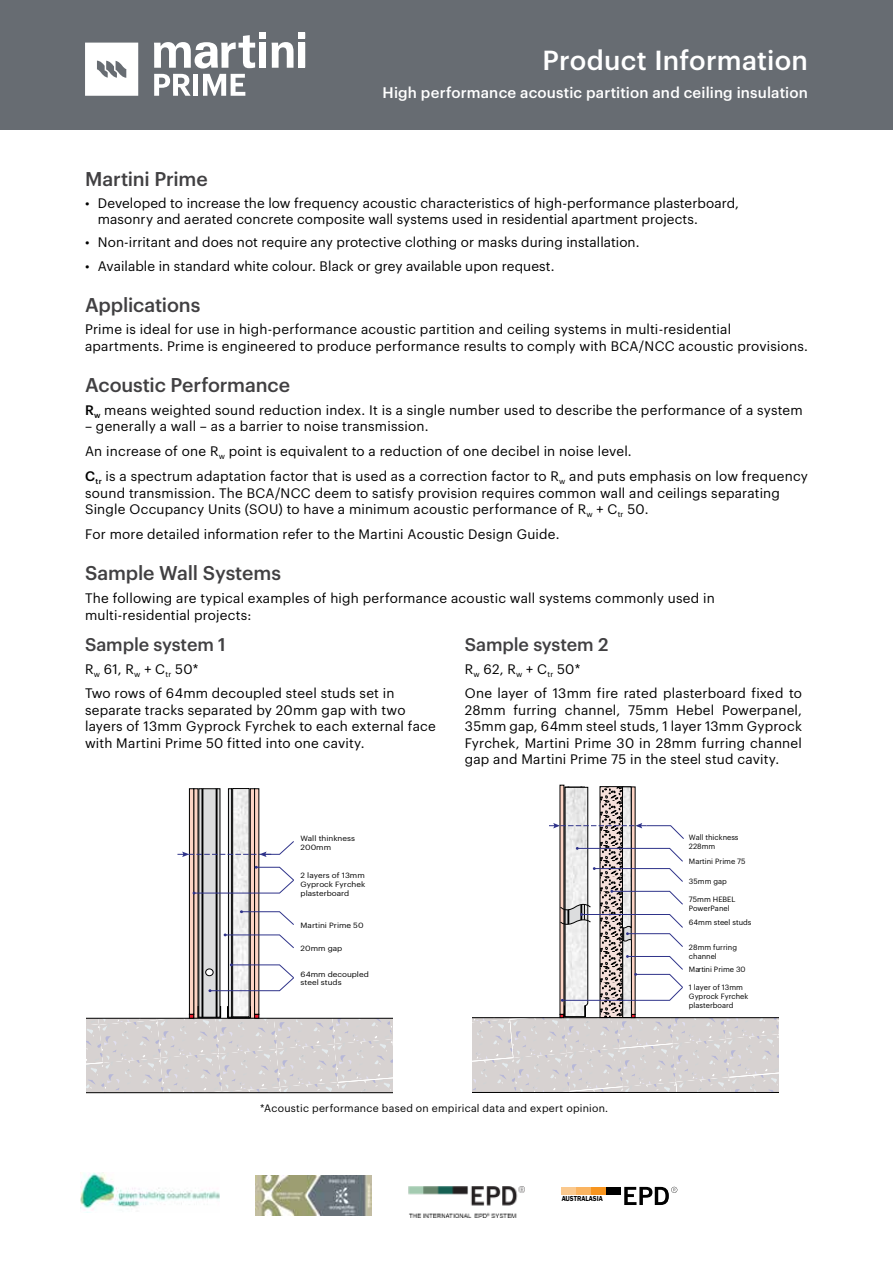
<style>
.page{position:relative;width:893px;height:1263px;background:#fff}
.page>*{position:absolute;margin:0;border:0;box-sizing:border-box;transform-origin:0 0}
.t1{font:500 27px "Graphik";letter-spacing:.01em;color:#fff}
.t2{font:500 19.5px "Graphik";letter-spacing:-.005em;color:#414042}
.t3{font:500 18px "Graphik";letter-spacing:-.005em;color:#414042}
.t4{font:500 15px "Graphik";letter-spacing:.015em;color:#fff}
.t5{font:13.5px/16.5px "Graphik";letter-spacing:.015em;color:#000}
.t6{font:10.5px "Graphik";letter-spacing:.025em;color:#000}
.t7{font:7.5px/9px "Graphik";color:#000}
.t8{font:7.5px/9px "Graphik";color:#000;scale:1.1 1}
.t9{font:600 7.5px "Franklin Gothic";color:#000;scale:.89 1}
.s1{font-weight:500}
</style>
<div class="page">
<img style="left:256px;top:1175px;width:115px;height:40px">
<img style="left:81px;top:1172px;width:139px;height:38px">
<div style="left:591px;top:1187px;width:15px;height:7px;background:#f7941e"></div>
<div style="left:576px;top:1187px;width:15px;height:7px;background:#fab461"></div>
<div style="left:562px;top:1187px;width:14px;height:7px;background:#fbc98e"></div>
<div style="left:606px;top:1187px;width:14px;height:7px;background:#000"></div>
<svg style="left:624px;top:1187px;width:53px;height:18px"></svg>
<svg style="left:410px;top:1217px;width:107px;height:1px"></svg>
<img style="left:409px;top:1186px;width:115px;height:31px">
<div style="left:0;top:0;width:893px;height:130px;background:#676c72"></div>
<div style="left:298px;top:33px;width:7px;height:6px;background:#fff"></div>
<div style="left:298px;top:43px;width:7px;height:25px;background:#fff"></div>
<svg style="left:272px;top:42px;width:21px;height:26px"></svg>
<div style="left:259px;top:33px;width:7px;height:6px;background:#fff"></div>
<div style="left:259px;top:43px;width:7px;height:25px;background:#fff"></div>
<svg style="left:154px;top:35px;width:101px;height:61px"></svg>
<svg style="left:85px;top:43px;width:53px;height:53px;background:#edeeef"></svg>
<svg style="left:86px;top:788px;width:306px;height:305px"></svg>
<div style="left:560px;top:785px;width:4px;height:229px;border:1px solid #000"></div>
<svg style="left:472px;top:786px;width:306px;height:307px"></svg>
<h1 class="t1" style="left:542px;top:39px;width:267px">Product Information</h1>
<p class="t4" style="left:383px;top:81px;width:427px">High performance acoustic partition and ceiling insulation</p>
<h2 class="t2" style="left:85px;top:164px;width:124px">Martini Prime</h2>
<p class="t5" style="left:98px;top:194px;width:643px;line-height:15.8px;text-indent:-13px">• Developed to increase the low frequency acoustic characteristics of high‑performance plasterboard, masonry and aerated concrete composite wall systems used in residential apartment projects.</p>
<p class="t5" style="left:85px;top:233px;width:556px">• Non‑irritant and does not require any protective clothing or masks during installation.</p>
<p class="t5" style="left:85px;top:256px;width:471px">• Available in standard white colour. Black or grey available upon request.</p>
<h2 class="t2" style="left:85px;top:290px;width:117px">Applications</h2>
<p class="t5" style="left:85px;top:320px;width:724px">Prime is ideal for use in high‑performance acoustic partition and ceiling systems in multi-residential apartments. Prime is engineered to produce performance results to comply with BCA/NCC acoustic provisions.</p>
<h2 class="t2" style="left:85px;top:370px;width:207px">Acoustic Performance</h2>
<p class="t5" style="left:85px;top:400px;width:719px"><span class="s1">R</span><sub>w</sub> means weighted sound reduction index. It is a single number used to describe the performance of a system</p>
<p class="t5" style="left:85px;top:413px;width:724px;line-height:25px">– generally a wall – as a barrier to noise transmission.<br>An increase of one R<sub>w</sub> point is equivalent to a reduction of one decibel in noise level.<br><span class="s1">C</span><sub>tr</sub> is a spectrum adaptation factor that is used as a correction factor to R<sub>w</sub> and puts emphasis on low frequency</p>
<p class="t5" style="left:85px;top:483px;width:696px">sound transmission. The BCA/NCC deem to satisfy provision requires common wall and ceilings separating<br>Single Occupancy Units (SOU) to have a minimum acoustic performance of R<sub>w</sub> + C<sub>tr</sub> 50.</p>
<p class="t5" style="left:85px;top:525px;width:476px">For more detailed information refer to the Martini Acoustic Design Guide.</p>
<h2 class="t2" style="left:85px;top:558px;width:197px">Sample Wall Systems</h2>
<p class="t5" style="left:85px;top:589px;width:631px">The following are typical examples of high performance acoustic wall systems commonly used in multi‑residential projects:</p>
<h3 class="t3" style="left:85px;top:630px;width:142px">Sample system 1</h3>
<h3 class="t3" style="left:465px;top:630px;width:145px">Sample system 2</h3>
<p class="t5" style="left:85px;top:659px;width:115px">R<sub>w</sub> 61, R<sub>w</sub> + C<sub>tr</sub> 50*</p>
<p class="t5" style="left:465px;top:659px;width:117px">R<sub>w</sub> 62, R<sub>w</sub> + C<sub>tr</sub> 50*</p>
<p class="t5" style="left:85px;top:684px;width:352px">Two rows of 64mm decoupled steel studs set in separate tracks separated by 20mm gap with two layers of 13mm Gyprock Fyrchek to each external face with Martini Prime 50 fitted into one cavity.</p>
<p class="t5" style="left:465px;top:684px;width:339px;text-align:justify">One layer of 13mm fire rated plasterboard fixed to 28mm furring channel, 75mm Hebel Powerpanel, 35mm gap, 64mm steel studs, 1 layer 13mm Gyprock Fyrchek, Martini Prime 30 in 28mm furring channel gap and Martini Prime 75 in the steel stud cavity.</p>
<p class="t8" style="left:301px;top:833px;width:51px">Wall thinkness<br>200mm</p>
<p class="t8" style="left:301px;top:870px;width:60px;text-align:justify">2 layers of 13mm Gyprock Fyrchek plasterboard</p>
<p class="t8" style="left:301px;top:920px;width:59px">Martini Prime 50</p>
<p class="t8" style="left:301px;top:943px;width:39px">20mm gap</p>
<p class="t8" style="left:301px;top:969px;width:64px">64mm decoupled steel studs</p>
<p class="t6" style="left:260px;top:1101px;width:350px">*Acoustic performance based on empirical data and expert opinion.</p>
<p class="t9" style="left:562px;top:1194px;width:48px">AUSTRALASIA</p>
<p class="t7" style="left:689px;top:832px;width:51px">Wall thickness<br>228mm</p>
<p class="t7" style="left:689px;top:856px;width:58px">Martini Prime 75</p>
<p class="t7" style="left:689px;top:876px;width:39px">35mm gap</p>
<p class="t7" style="left:689px;top:894px;width:48px">75mm HEBEL<br>PowerPanel</p>
<p class="t7" style="left:689px;top:917px;width:64px">64mm steel studs</p>
<p class="t7" style="left:689px;top:942px;width:50px">28mm furring channel</p>
<p class="t7" style="left:689px;top:964px;width:58px">Martini Prime 30</p>
<p class="t7" style="left:689px;top:982px;width:61px">1 layer of 13mm<br>Gyprock Fyrchek plasterboard</p>
</div>
